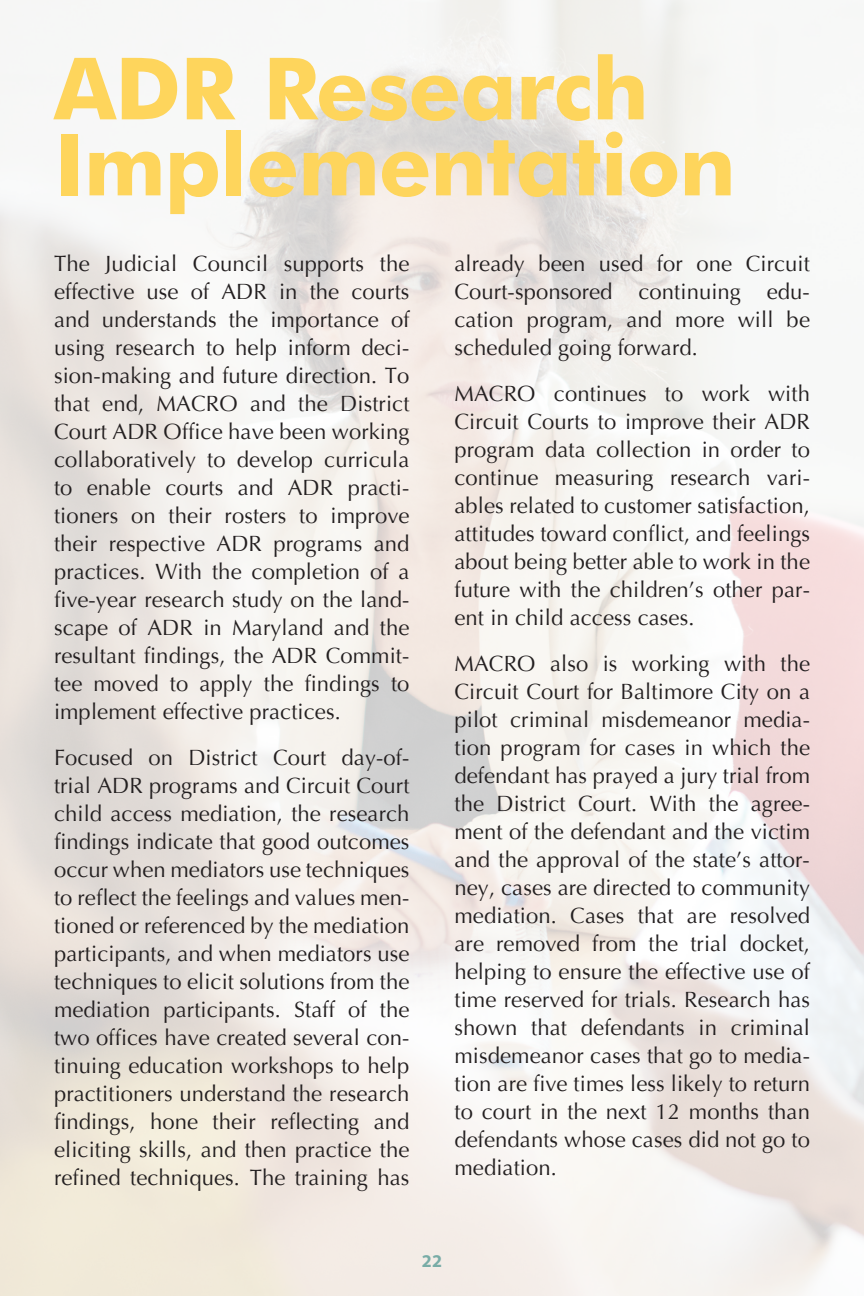
<style>
.page{position:relative;width:864px;height:1296px;background:#fff}
.page>*{position:absolute;margin:0;border:0;box-sizing:border-box;transform-origin:0 0}
.t1{font:700 86px/76px "Futura BT";letter-spacing:-.01em;color:#fed55c}
.t2{font:22px/28px "Optima";letter-spacing:.005em;color:#231f20;text-align:justify}
.t3{font:700 18px "Myriad Pro";color:#66b0b0}
</style>
<div class="page">
<h1 class="t1" style="left:54px;top:50px;width:683px">ADR Research<br>Implementation</h1>
<p class="t2" style="left:54px;top:250px;width:357px">The Judicial Council supports the effective use of ADR in the courts and understands the importance of using research to help inform deci&shy;sion-making and future direction. To that end, MACRO and the District Court ADR Office have been working collaboratively to develop curricula to enable courts and ADR practi&shy;tioners on their rosters to improve their respective ADR programs and practices. With the completion of a five-year research study on the land&shy;scape of ADR in Maryland and the resultant findings, the ADR Commit&shy;tee moved to apply the findings to implement effective practices.</p>
<p class="t2" style="left:54px;top:744px;width:357px">Focused on District Court day-of&shy;trial ADR programs and Circuit Court child access mediation, the research findings indicate that good outcomes occur when mediators use techniques to reflect the feelings and values men&shy;tioned or referenced by the mediation participants, and when mediators use techniques to elicit solutions from the mediation participants. Staff of the two offices have created several con&shy;tinuing education workshops to help practitioners understand the research findings, hone their reflecting and eliciting skills, and then practice the refined techniques. The training has</p>
<p class="t2" style="left:455px;top:250px;width:357px">already been used for one Circuit Court-sponsored continuing edu&shy;cation program, and more will be scheduled going forward.</p>
<p class="t2" style="left:455px;top:380px;width:357px">MACRO continues to work with Circuit Courts to improve their ADR program data collection in order to continue measuring research vari&shy;ables related to customer satisfaction, attitudes toward conflict, and feelings about being better able to work in the future with the children’s other par&shy;ent in child access cases.</p>
<p class="t2" style="left:455px;top:650px;width:357px">MACRO also is working with the Circuit Court for Baltimore City on a pilot criminal misdemeanor media&shy;tion program for cases in which the defendant has prayed a jury trial from the District Court. With the agree&shy;ment of the defendant and the victim and the approval of the state’s attor&shy;ney, cases are directed to community mediation. Cases that are resolved are removed from the trial docket, helping to ensure the effective use of time reserved for trials. Research has shown that defendants in criminal misdemeanor cases that go to media&shy;tion are five times less likely to return to court in the next 12 months than defendants whose cases did not go to mediation.</p>
<p class="t3" style="left:422px;top:1249px;width:22px">22</p>
</div>
